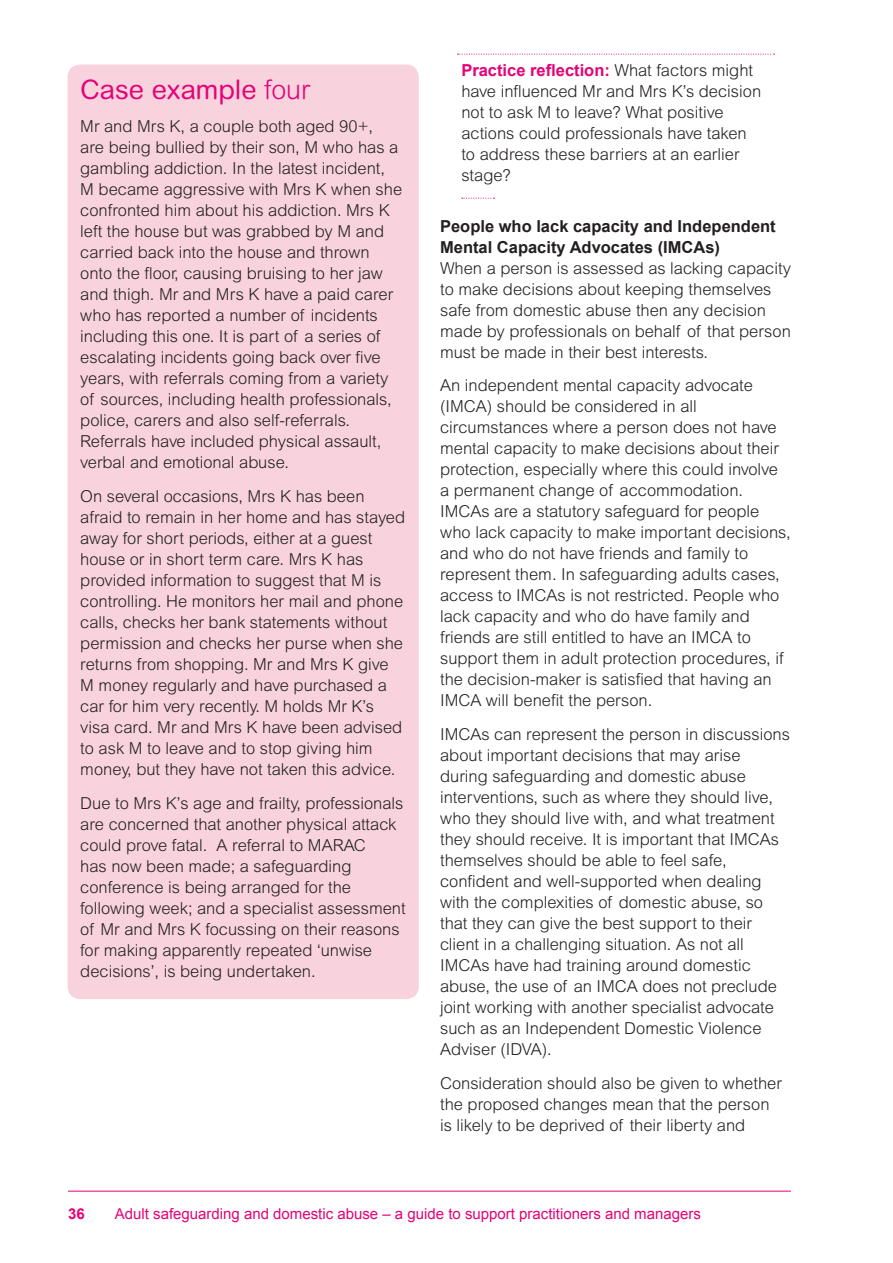
<style>
.page{position:relative;width:893px;height:1263px;background:#fff}
.page>*{position:absolute;margin:0;border:0;box-sizing:border-box;transform-origin:0 0}
.A4_Subhead{font:27px "Arial Rounded MT";color:#e40278}
.A4_Body{font:300 16.5px/21px "Arial MT Std";color:#231f20}
.practice_reflection{font:300 16.5px/21px "Arial MT Std";color:#231f20}
.A4_Minor_subhead{font:700 16.5px/21px "Arial";color:#231f20}
.t1{font:15px "Arial";color:#e40278}
.t2{font:700 15px "Arial";color:#e40278}
.s1{font-weight:300}
.s2{font-family:"Arial";font-weight:700;color:#e40278}
</style>
<div class="page">
<hr style="left:68px;top:1191px;width:723px;height:1px;background:#e40278">
<svg style="left:457px;top:54px;width:317px;height:1px"></svg>
<svg style="left:462px;top:198px;width:32px;height:1px"></svg>
<div style="left:67px;top:65px;width:352px;height:934px;background:#f8d3dd;border-radius:13px"></div>
<p class="A4_Subhead" style="left:80px;top:73px;width:231px">Case example <span class="s1">four</span></p>
<p class="A4_Body" style="left:80px;top:116px;width:323px">Mr and Mrs K, a couple both aged 90+,<br>are being bullied by their son, M who has a gambling addiction. In the latest incident, M became aggressive with Mrs K when she confronted him about his addiction. Mrs K left the house but was grabbed by M and carried back into the house and thrown onto the floor, causing bruising to her jaw and thigh. Mr and Mrs K have a paid carer who has reported a number of incidents including this one. It is part of a series of escalating incidents going back over five years, with referrals coming from a variety of sources, including health professionals, police, carers and also self-referrals.<br>Referrals have included physical assault, verbal and emotional abuse.</p>
<p class="A4_Body" style="left:80px;top:486px;width:326px">On several occasions, Mrs K has been afraid to remain in her home and has stayed away for short periods, either at a guest house or in short term care. Mrs K has provided information to suggest that M is controlling. He monitors her mail and phone calls, checks her bank statements without permission and checks her purse when she returns from shopping. Mr and Mrs K give M money regularly and have purchased a car for him very recently. M holds Mr K’s visa card. Mr and Mrs K have been advised to ask M to leave and to stop giving him money, but they have not taken this advice.</p>
<p class="A4_Body" style="left:80px;top:792px;width:327px">Due to Mrs K’s age and frailty, professionals are concerned that another physical attack could prove fatal. A referral to MARAC<br>has now been made; a safeguarding conference is being arranged for the following week; and a specialist assessment of Mr and Mrs K focussing on their reasons for making apparently repeated ‘unwise decisions’, is being undertaken.</p>
<p class="practice_reflection" style="left:461px;top:59px;width:301px"><span class="s2">Practice reflection:</span> What factors might have influenced Mr and Mrs K’s decision not to ask M to leave? What positive actions could professionals have taken to address these barriers at an earlier stage?</p>
<p class="A4_Minor_subhead" style="left:440px;top:216px;width:337px">People who lack capacity and Independent<br>Mental Capacity Advocates (IMCAs)</p>
<p class="A4_Body" style="left:440px;top:257px;width:352px">When a person is assessed as lacking capacity to make decisions about keeping themselves safe from domestic abuse then any decision made by professionals on behalf of that person must be made in their best interests.</p>
<p class="A4_Body" style="left:440px;top:375px;width:352px">An independent mental capacity advocate (IMCA) should be considered in all circumstances where a person does not have mental capacity to make decisions about their protection, especially where this could involve a permanent change of accommodation.<br>IMCAs are a statutory safeguard for people who lack capacity to make important decisions, and who do not have friends and family to represent them. In safeguarding adults cases, access to IMCAs is not restricted. People who lack capacity and who do have family and friends are still entitled to have an IMCA to support them in adult protection procedures, if the decision-maker is satisfied that having an IMCA will benefit the person.</p>
<p class="A4_Body" style="left:440px;top:724px;width:351px">IMCAs can represent the person in discussions about important decisions that may arise during safeguarding and domestic abuse interventions, such as where they should live, who they should live with, and what treatment they should receive. It is important that IMCAs themselves should be able to feel safe, confident and well-supported when dealing with the complexities of domestic abuse, so that they can give the best support to their client in a challenging situation. As not all IMCAs have had training around domestic abuse, the use of an IMCA does not preclude joint working with another specialist advocate such as an Independent Domestic Violence Adviser (IDVA).</p>
<p class="A4_Body" style="left:440px;top:1072px;width:343px">Consideration should also be given to whether the proposed changes mean that the person is likely to be deprived of their liberty and</p>
<p class="t2" style="left:68px;top:1203px;width:18px">36</p>
<p class="t1" style="left:115px;top:1203px;width:588px">Adult safeguarding and domestic abuse – a guide to support practitioners and managers</p>
</div>
